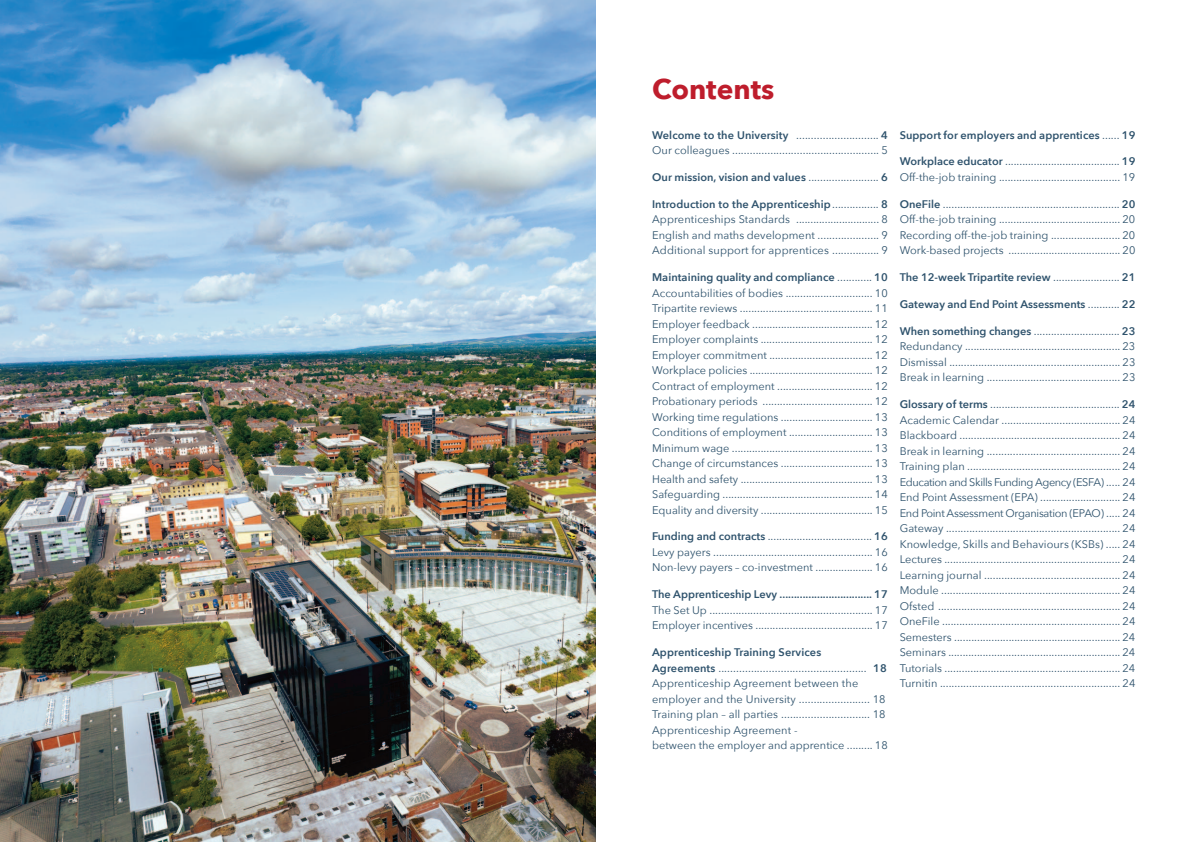
<style>
.page{position:relative;width:1191px;height:842px;background:#fff}
.page>*{position:absolute;margin:0;border:0;box-sizing:border-box;transform-origin:0 0}
.t1{font:700 28px "Avenir Next";color:#be1d2c}
.t2{font:11px/15.5px "Avenir Next";letter-spacing:.005em;color:#2e526c;text-align:justify}
.t3{font:600 11px "Avenir Next";letter-spacing:.005em;color:#2e526c}
.s1{font-weight:600}
.s2{font-weight:400}
</style>
<div class="page">
<img style="left:0;top:0;width:595px;height:842px">
<p class="t1" style="left:652px;top:71px;width:124px">Contents</p>
<p class="t2" style="left:652px;top:127px;width:237px"><span class="s1">Welcome to the University</span> ............................ <span class="s1">4<br></span>Our colleagues .................................................. 5</p>
<p class="t3" style="left:652px;top:170px;width:237px">Our mission, vision and values <span class="s2">........................</span> 6</p>
<p class="t2" style="left:652px;top:196px;width:237px"><span class="s1">Introduction to the Apprenticeship</span>................ <span class="s1">8<br></span>Apprenticeships Standards ............................. 8<br>English and maths development ..................... 9<br>Additional support for apprentices ................ 9</p>
<p class="t2" style="left:652px;top:270px;width:237px"><span class="s1">Maintaining quality and compliance</span> ............ <span class="s1">10<br></span>Accountabilities of bodies .............................. 10<br>Tripartite reviews .............................................. 11<br>Employer feedback .......................................... 12<br>Employer complaints ....................................... 12<br>Employer commitment .................................... 12<br>Workplace policies ........................................... 12<br>Contract of employment ................................. 12<br>Probationary periods ...................................... 12<br>Working time regulations ................................ 13<br>Conditions of employment ............................. 13<br>Minimum wage ................................................. 13<br>Change of circumstances ................................ 13<br>Health and safety .............................................. 13<br>Safeguarding .................................................... 14<br>Equality and diversity ....................................... 15</p>
<p class="t2" style="left:652px;top:529px;width:237px"><span class="s1">Funding and contracts</span> .................................... <span class="s1">16<br></span>Levy payers ....................................................... 16<br>Non-levy payers – co-investment .................... 16</p>
<p class="t2" style="left:652px;top:587px;width:237px"><span class="s1">The Apprenticeship Levy ................................ 17<br></span>The Set Up ........................................................ 17<br>Employer incentives ......................................... 17</p>
<p class="t3" style="left:652px;top:645px;width:171px">Apprenticeship Training Services</p>
<p class="t2" style="left:652px;top:660px;width:236px;text-align:left"><span class="s1">Agreements</span> .................................................. <span class="s1">18<br></span>Apprenticeship Agreement between the employer and the University ........................ 18<br>Training plan – all parties .............................. 18</p>
<p class="t2" style="left:652px;top:722px;width:147px">Apprenticeship Agreement -</p>
<p class="t2" style="left:652px;top:738px;width:237px">between the employer and apprentice ......... 18</p>
<p class="t3" style="left:899px;top:128px;width:237px">Support for employers and apprentices <span class="s2">......</span> 19</p>
<p class="t2" style="left:899px;top:154px;width:237px"><span class="s1">Workplace educator</span> ........................................ <span class="s1">19<br></span>Off-the-job training .......................................... 19</p>
<p class="t2" style="left:899px;top:196px;width:237px"><span class="s1">OneFile</span> ............................................................. <span class="s1">20<br></span>Off-the-job training .......................................... 20<br>Recording off-the-job training ........................ 20<br>Work-based projects ....................................... 20</p>
<p class="t3" style="left:899px;top:270px;width:237px">The 12-week Tripartite review <span class="s2">.......................</span> 21</p>
<p class="t3" style="left:899px;top:297px;width:237px">Gateway and End Point Assessments <span class="s2">...........</span> 22</p>
<p class="t2" style="left:899px;top:324px;width:237px"><span class="s1">When something changes</span> .............................. <span class="s1">23<br></span>Redundancy ...................................................... 23<br>Dismissal ........................................................... 23<br>Break in learning .............................................. 23</p>
<p class="t2" style="left:899px;top:397px;width:237px"><span class="s1">Glossary of terms</span> ............................................. <span class="s1">24<br></span>Academic Calendar ......................................... 24<br>Blackboard ........................................................ 24<br>Break in learning .............................................. 24<br>Training plan ..................................................... 24<br>Education and Skills Funding Agency (ESFA) ..... 24<br>End Point Assessment (EPA) ............................ 24<br>End Point Assessment Organisation (EPAO) ..... 24<br>Gateway ............................................................ 24<br>Knowledge, Skills and Behaviours (KSBs) ..... 24<br>Lectures ............................................................. 24<br>Learning journal ............................................... 24<br>Module .............................................................. 24<br>Ofsted ............................................................... 24<br>OneFile .............................................................. 24<br>Semesters .......................................................... 24<br>Seminars ............................................................ 24<br>Tutorials ............................................................. 24<br>Turnitin .............................................................. 24</p>
</div>
